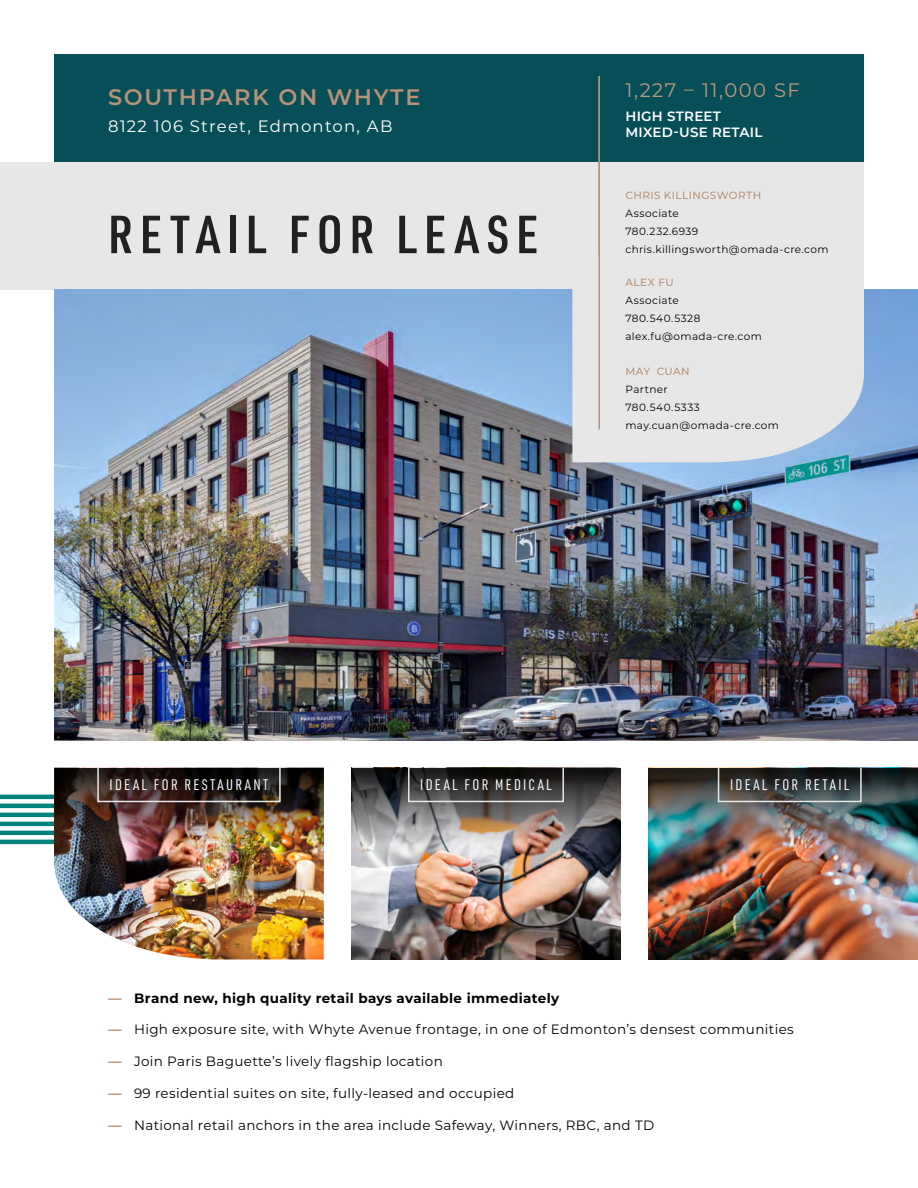
<style>
.page{position:relative;width:918px;height:1188px;background:#fff}
.page>*{position:absolute;margin:0;border:0;box-sizing:border-box;transform-origin:0 0}
.t1{font:600 52.5px "URWDIN Cond";letter-spacing:.13em;color:#212121}
.t2{font:600 22.5px "Montserrat";letter-spacing:.075em;color:#b69278}
.t3{font:19.5px "Montserrat";letter-spacing:.075em;color:#bc9a82}
.t4{font:16.5px "Montserrat";letter-spacing:.075em;color:#fff}
.t5{font:15px "URWDIN Cond";letter-spacing:.15em;color:#fff}
.t6{font:13.5px "Montserrat";letter-spacing:.025em;color:#000}
.t7{font:700 13.5px "Montserrat";letter-spacing:.025em;color:#000}
.t8{font:600 13.5px/16.2px "Montserrat";letter-spacing:.02em;color:#fff}
.t9{font:10.5px/18px "Montserrat";letter-spacing:.035em;color:#000}
.t10{font:500 10.5px "Montserrat";letter-spacing:.04em;color:#b69278}
.s1{color:#b69278}
.s2{font-weight:700;color:#b69278}
</style>
<div class="page">
<hr style="left:0;top:831px;width:247px;height:4px;background:#00837d">
<hr style="left:0;top:813px;width:247px;height:4px;background:#00837d">
<hr style="left:0;top:840px;width:247px;height:4px;background:#00837d">
<hr style="left:0;top:822px;width:247px;height:4px;background:#00837d">
<hr style="left:0;top:804px;width:247px;height:4px;background:#00837d">
<hr style="left:0;top:795px;width:247px;height:4px;background:#00837d">
<div style="left:0;top:162px;width:864px;height:127px;background:#e7e7e7"></div>
<div style="left:54px;top:54px;width:810px;height:108px;background:#074e59"></div>
<img style="left:54px;top:289px;width:864px;height:452px">
<div style="left:572px;top:289px;width:292px;height:173px;background:#e7e7e7"></div>
<hr style="left:598px;top:76px;width:2px;height:353px;background:#b69278">
<img style="left:648px;top:768px;width:270px;height:192px">
<img style="left:351px;top:768px;width:270px;height:192px">
<img style="left:54px;top:768px;width:270px;height:192px">
<div style="left:97px;top:767px;width:184px;height:35px;border:2px solid #e7e7e7"></div>
<div style="left:718px;top:767px;width:144px;height:35px;border:2px solid #e7e7e7"></div>
<div style="left:408px;top:767px;width:156px;height:35px;border:2px solid #e7e7e7"></div>
<h2 class="t2" style="left:108px;top:81px;width:314px">SOUTHPARK ON WHYTE</h2>
<p class="t4" style="left:108px;top:115px;width:286px">8122 106 Street, Edmonton, AB</p>
<h1 class="t1" style="left:108px;top:199px;width:432px">RETAIL FOR LEASE</h1>
<h3 class="t3" style="left:625px;top:77px;width:176px">1,227 – 11,000 SF</h3>
<p class="t8" style="left:626px;top:108px;width:139px">HIGH STREET<br>MIXED-USE RETAIL</p>
<p class="t10" style="left:626px;top:188px;width:137px">CHRIS KILLINGSWORTH</p>
<p class="t9" style="left:626px;top:204px;width:205px">Associate<br>780.232.6939 chris.killingsworth@omada-cre.com</p>
<p class="t10" style="left:626px;top:275px;width:50px">ALEX FU</p>
<p class="t9" style="left:626px;top:291px;width:138px">Associate<br>780.540.5328 alex.fu@omada-cre.com</p>
<p class="t10" style="left:626px;top:364px;width:66px">MAY CUAN</p>
<p class="t9" style="left:626px;top:380px;width:155px">Partner<br>780.540.5333 may.cuan@omada-cre.com</p>
<p class="t5" style="left:110px;top:775px;width:160px">IDEAL FOR RESTAURANT</p>
<p class="t5" style="left:420px;top:775px;width:133px">IDEAL FOR MEDICAL</p>
<p class="t5" style="left:730px;top:775px;width:121px">IDEAL FOR RETAIL</p>
<p class="t7" style="left:108px;top:988px;width:453px"><span class="s1">—</span> Brand new, high quality retail bays available immediately</p>
<p class="t6" style="left:108px;top:1020px;width:687px"><span class="s2">—</span> High exposure site, with Whyte Avenue frontage, in one of Edmonton’s densest communities</p>
<p class="t6" style="left:108px;top:1052px;width:336px"><span class="s2">—</span> Join Paris Baguette’s lively flagship location</p>
<p class="t6" style="left:108px;top:1084px;width:408px"><span class="s2">—</span> 99 residential suites on site, fully-leased and occupied</p>
<p class="t6" style="left:108px;top:1116px;width:548px"><span class="s2">—</span> National retail anchors in the area include Safeway, Winners, RBC, and TD</p>
</div>
